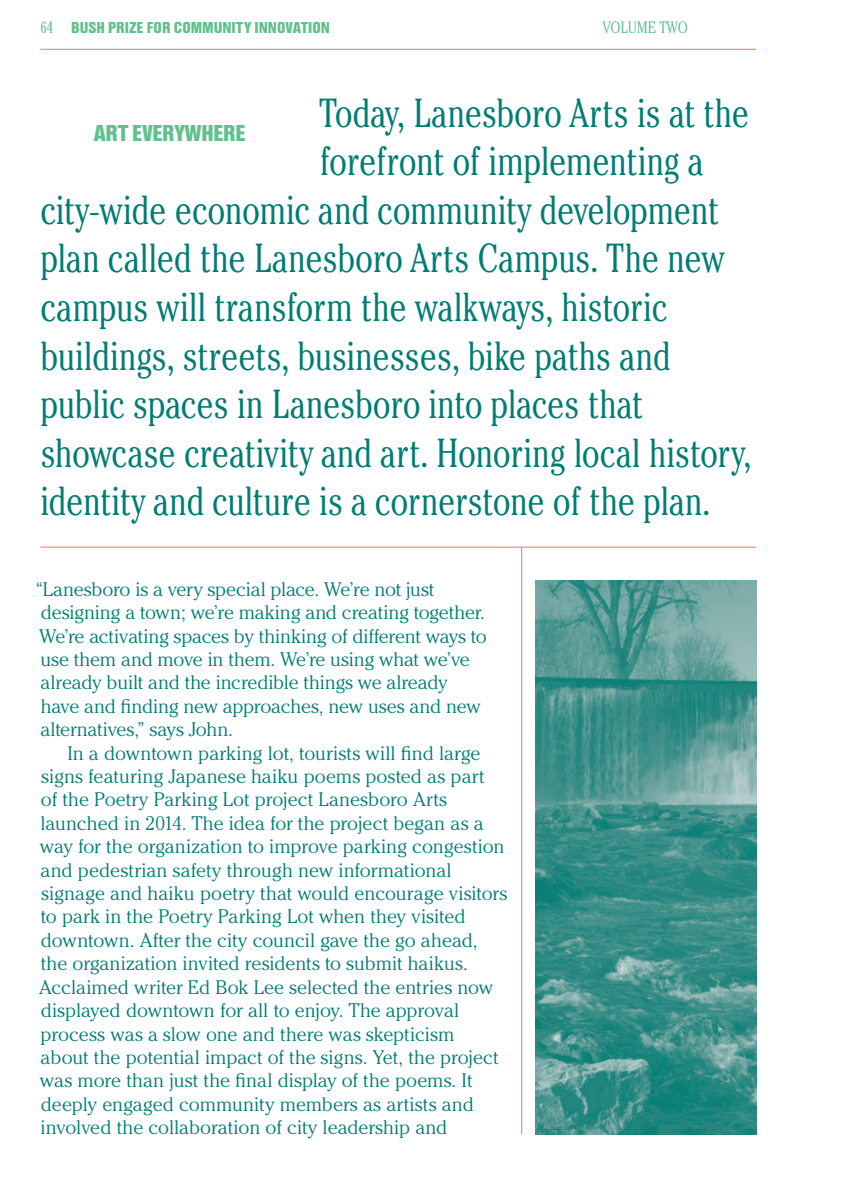
<style>
.page{position:relative;width:864px;height:1188px;background:#fff}
.page>*{position:absolute;margin:0;border:0;box-sizing:border-box;transform-origin:0 0}
.t1{font:300 condensed 40.5px/48.6px "Cheltenham";letter-spacing:-.015em;color:#007d73}
.t2{font:900 condensed 24px "Nimbus Sans T";letter-spacing:-.02em;color:#61c08b}
.t3{font:300 19.5px/23.4px "Cheltenham";color:#007d73}
.t4{font:900 condensed 16.5px "Nimbus Sans T";color:#61c08b}
.t5{font:300 condensed 16.5px "Cheltenham";color:#61c08b}
.s1{font-family:"Cheltenham";font-weight:300}
</style>
<div class="page">
<hr style="left:40px;top:547px;width:716px;height:1px;background:#eb785b">
<hr style="left:521px;top:547px;width:1px;height:587px;background:#eb785b">
<hr style="left:40px;top:49px;width:716px;height:1px;background:#eb785b">
<img style="left:535px;top:580px;width:221px;height:554px">
<p class="t4" style="left:40px;top:18px;width:291px"><span class="s1">64</span> BUSH PRIZE FOR COMMUNITY INNOVATION</p>
<p class="t5" style="left:603px;top:17px;width:86px">VOLUME TWO</p>
<p class="t1" style="left:319px;top:88px;width:432px">Today, Lanesboro Arts is at the</p>
<p class="t2" style="left:94px;top:119px;width:153px">ART EVERYWHERE</p>
<p class="t1" style="left:40px;top:136px;width:712px;text-indent:279px">forefront of implementing a city-wide economic and community development plan called the Lanesboro Arts Campus. The new campus will transform the walkways, historic buildings, streets, businesses, bike paths and public spaces in Lanesboro into places that showcase creativity and art. Honoring local history, identity and culture is a cornerstone of the plan.</p>
<p class="t3" style="left:35px;top:577px;width:400px">“Lanesboro is a very special place. We’re not just</p>
<p class="t3" style="left:41px;top:600px;width:445px">designing a town; we’re making and creating together.</p>
<p class="t3" style="left:39px;top:624px;width:449px">We’re activating spaces by thinking of different ways to</p>
<p class="t3" style="left:41px;top:647px;width:431px">use them and move in them. We’re using what we’ve</p>
<p class="t3" style="left:41px;top:671px;width:409px">already built and the incredible things we already</p>
<p class="t3" style="left:41px;top:694px;width:441px">have and fnding new approaches, new uses and new</p>
<p class="t3" style="left:41px;top:717px;width:194px">alternatives,” says John.</p>
<p class="t3" style="left:39px;top:741px;width:469px;text-indent:28px">In a downtown parking lot, tourists will fnd large signs featuring Japanese haiku poems posted as part<br>of the Poetry Parking Lot project Lanesboro Arts launched in 2014. The idea for the project began as a way for the organization to improve parking congestion and pedestrian safety through new informational signage and haiku poetry that would encourage visitors to park in the Poetry Parking Lot when they visited downtown. After the city council gave the go ahead, the organization invited residents to submit haikus.<br>Acclaimed writer Ed Bok Lee selected the entries now displayed downtown for all to enjoy. The approval process was a slow one and there was skepticism<br>about the potential impact of the signs. Yet, the project was more than just the fnal display of the poems. It deeply engaged community members as artists and involved the collaboration of city leadership and</p>
</div>
